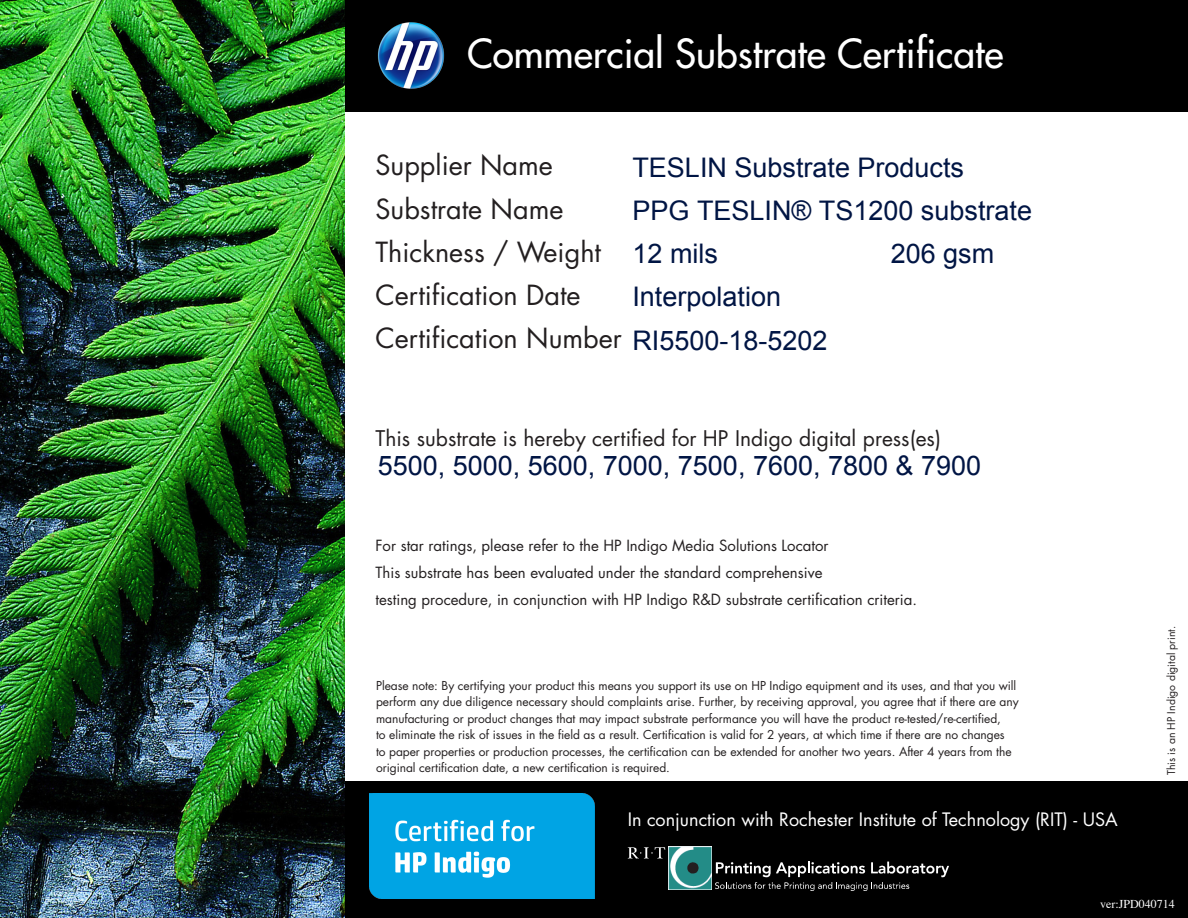
<style>
.page{position:relative;width:1188px;height:918px;background:#fff}
.page>*{position:absolute;margin:0;border:0;box-sizing:border-box;transform-origin:0 0}
.Messaging_text_17pt{font:39px "Futura";color:#fff}
.t1{font:27px/43.2px "Arial";color:#001544}
.Messaging_text_17pt-2{font:27px "Futura";color:#231f20}
.Messaging_text_17pt-3{font:21px "Futura";color:#231f20}
.Messaging_text_17pt-4{font:18px "Futura";color:#fff}
.Messaging_text_17pt-5{font:15px/27px "Futura";color:#231f20}
.subhead_2{font:12px/16.5px "Futura";letter-spacing:-.005em;color:#231f20}
.t2{font:12px "Times";color:#fff}
.Chart_text{font:10.5px "Futura";color:#231f20}
.s1{font-family:"Arial";color:#001544}
</style>
<div class="page">
<div style="left:0;top:781px;width:1188px;height:137px;background:#000"></div>
<div style="left:0;top:0;width:1188px;height:112px;background:#000"></div>
<img style="left:377px;top:22px;width:68px;height:67px">
<img style="left:0;top:0;width:345px;height:918px">
<svg style="left:715px;top:862px;width:234px;height:29px"></svg>
<svg style="left:628px;top:847px;width:37px;height:12px"></svg>
<img style="left:668px;top:846px;width:43px;height:44px">
<svg style="left:687px;top:862px;width:12px;height:12px"></svg>
<img style="left:369px;top:794px;width:225px;height:105px">
<p class="Messaging_text_17pt" style="left:467px;top:29px;width:538px">Commercial Substrate Certificate</p>
<p class="Messaging_text_17pt-2" style="left:375px;top:148px;width:179px">Supplier Name</p>
<p class="Messaging_text_17pt-2" style="left:375px;top:191px;width:190px">Substrate Name</p>
<p class="Messaging_text_17pt-2" style="left:375px;top:235px;width:227px">Thickness / Weight</p>
<p class="Messaging_text_17pt-2" style="left:375px;top:278px;width:207px">Certification Date</p>
<p class="Messaging_text_17pt-2" style="left:375px;top:321px;width:454px">Certification Number <span class="s1">RI5500-18-5202</span></p>
<h2 class="t1" style="left:632px;top:146px;width:401px">TESLIN Substrate Products<br>PPG TESLIN® TS1200 substrate<br>12 mils</h2>
<h2 class="t1" style="left:891px;top:232px;width:105px">206 gsm</h2>
<h2 class="t1" style="left:632px;top:276px;width:150px">Interpolation</h2>
<p class="Messaging_text_17pt-3" style="left:375px;top:425px;width:567px">This substrate is hereby certified for HP Indigo digital press(es)</p>
<h2 class="t1" style="left:378px;top:444px;width:605px">5500, 5000, 5600, 7000, 7500, 7600, 7800 &amp; 7900</h2>
<p class="Messaging_text_17pt-5" style="left:375px;top:532px;width:455px">For star ratings, please refer to the HP Indigo Media Solutions Locator<br>This substrate has been evaluated under the standard comprehensive</p>
<p class="Messaging_text_17pt-5" style="left:375px;top:586px;width:543px">testing procedure, in conjunction with HP Indigo R&amp;D substrate certification criteria.</p>
<p class="subhead_2" style="left:376px;top:677px;width:644px">Please note: By certifying your product this means you support its use on HP Indigo equipment and its uses, and that you will perform any due diligence necessary should complaints arise. Further, by receiving approval, you agree that if there are any manufacturing or product changes that may impact substrate performance you will have the product re-tested/re-certified,<br>to eliminate the risk of issues in the field as a result. Certification is valid for 2 years, at which time if there are no changes<br>to paper properties or production processes, the certification can be extended for another two years. After 4 years from the original certification date, a new certification is required.</p>
<p class="Messaging_text_17pt-4" style="left:628px;top:808px;width:492px">In conjunction with Rochester Institute of Technology (RIT) - USA</p>
<p class="Chart_text" style="left:1165px;top:775px;width:151px;rotate:-90deg">This is an HP Indigo digital print.</p>
<p class="t2" style="left:1100px;top:893px;width:76px">ver:JPD040714</p>
</div>
